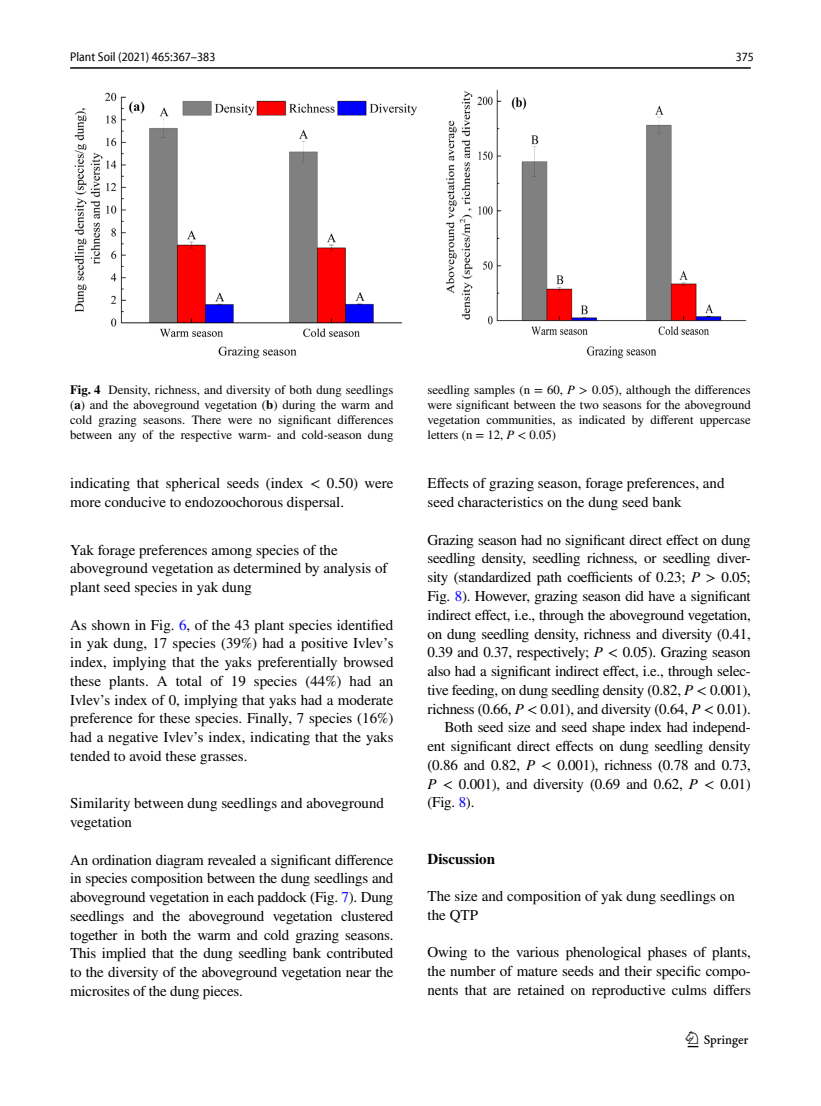
<style>
.page{position:relative;width:821px;height:1106px;background:#fff}
.page>*{position:absolute;margin:0;border:0;box-sizing:border-box;transform-origin:0 0}
.t1{font:22.5px "Springnew Regular 3";color:#000}
.t2{font:15px/18.8px "STIX";letter-spacing:-.015em;color:#000}
.t3{font:700 15px "STIX";color:#000}
.t4{font:12.75px/15px "STIX";color:#000;text-align:justify}
.t5{font:semi-condensed 12.75px "Myriad Pro Unic";color:#000}
.s1{font-weight:700}
.s2{font-style:italic}
.s3{color:#00f}
</style>
<div class="page">
<hr style="left:70px;top:67px;width:680px;height:2px;background:#000">
<img style="left:74px;top:89px;width:672px;height:270px">
<p class="t5" style="left:70px;top:52px;width:147px">Plant Soil (2021) 465:367–383</p>
<p class="t5" style="left:736px;top:52px;width:20px">375</p>
<p class="t4" style="left:70px;top:383px;width:325px"><span class="s1">Fig. 4</span> Density, richness, and diversity of both dung seedlings (<span class="s1">a</span>) and the aboveground vegetation (<span class="s1">b</span>) during the warm and cold grazing seasons. There were no significant differences between any of the respective warm- and cold-season dung</p>
<p class="t4" style="left:427px;top:383px;width:325px">seedling samples (n = 60, <span class="s2">P</span> &gt; 0.05), although the differences were significant between the two seasons for the aboveground vegetation communities, as indicated by different uppercase letters (n = 12, <span class="s2">P</span> &lt; 0.05)</p>
<p class="t2" style="left:70px;top:475px;width:325px">indicating that spherical seeds (index &lt; 0.50) were more conducive to endozoochorous dispersal.</p>
<p class="t2" style="left:70px;top:541px;width:319px">Yak forage preferences among species of the aboveground vegetation as determined by analysis of plant seed species in yak dung</p>
<p class="t2" style="left:70px;top:616px;width:325px;text-align:justify">As shown in Fig. <span class="s3">6</span>, of the 43 plant species identified in yak dung, 17 species (39%) had a positive Ivlev’s index, implying that the yaks preferentially browsed these plants. A total of 19 species (44%) had an Ivlev’s index of 0, implying that yaks had a moderate preference for these species. Finally, 7 species (16%) had a negative Ivlev’s index, indicating that the yaks tended to avoid these grasses.</p>
<p class="t2" style="left:70px;top:795px;width:315px">Similarity between dung seedlings and aboveground vegetation</p>
<p class="t2" style="left:70px;top:851px;width:325px;text-align:justify">An ordination diagram revealed a significant difference in species composition between the dung seedlings and aboveground vegetation in each paddock (Fig. <span class="s3">7</span>). Dung seedlings and the aboveground vegetation clustered together in both the warm and cold grazing seasons.<br>This implied that the dung seedling bank contributed to the diversity of the aboveground vegetation near the microsites of the dung pieces.</p>
<p class="t2" style="left:427px;top:475px;width:298px">Effects of grazing season, forage preferences, and seed characteristics on the dung seed bank</p>
<p class="t2" style="left:427px;top:531px;width:325px">Grazing season had no significant direct effect on dung</p>
<p class="t2" style="left:427px;top:550px;width:325px">seedling density, seedling richness, or seedling diver-</p>
<p class="t2" style="left:427px;top:569px;width:325px">sity (standardized path coefficients of 0.23; <span class="s2">P</span> &gt; 0.05;</p>
<p class="t2" style="left:427px;top:587px;width:325px">Fig. <span class="s3">8</span>). However, grazing season did have a significant</p>
<p class="t2" style="left:427px;top:606px;width:325px">indirect effect, i.e., through the aboveground vegetation,</p>
<p class="t2" style="left:427px;top:625px;width:325px">on dung seedling density, richness and diversity (0.41,</p>
<p class="t2" style="left:427px;top:644px;width:325px">0.39 and 0.37, respectively; <span class="s2">P</span> &lt; 0.05). Grazing season</p>
<p class="t2" style="left:427px;top:662px;width:325px">also had a significant indirect effect, i.e., through selec-</p>
<p class="t2" style="left:427px;top:681px;width:325px">tive feeding, on dung seedling density (0.82, <span class="s2">P</span> &lt; 0.001),</p>
<p class="t2" style="left:427px;top:700px;width:325px">richness (0.66, <span class="s2">P</span> &lt; 0.01), and diversity (0.64, <span class="s2">P</span> &lt; 0.01).</p>
<p class="t2" style="left:444px;top:719px;width:308px">Both seed size and seed shape index had independ-</p>
<p class="t2" style="left:427px;top:737px;width:325px">ent significant direct effects on dung seedling density</p>
<p class="t2" style="left:427px;top:756px;width:325px">(0.86 and 0.82, <span class="s2">P</span> &lt; 0.001), richness (0.78 and 0.73,</p>
<p class="t2" style="left:427px;top:775px;width:325px"><span class="s2">P</span> &lt; 0.001), and diversity (0.69 and 0.62, <span class="s2">P</span> &lt; 0.01)</p>
<p class="t2" style="left:427px;top:794px;width:48px">(Fig. <span class="s3">8</span>).</p>
<p class="t3" style="left:427px;top:849px;width:69px">Discussion</p>
<p class="t2" style="left:427px;top:887px;width:309px">The size and composition of yak dung seedlings on the QTP</p>
<p class="t2" style="left:427px;top:944px;width:325px;text-align:justify">Owing to the various phenological phases of plants, the number of mature seeds and their specific compo&shy;nents that are retained on reproductive culms differs</p>
<h1 class="t1" style="left:687px;top:1031px;width:62px">1 3</h1>
</div>
